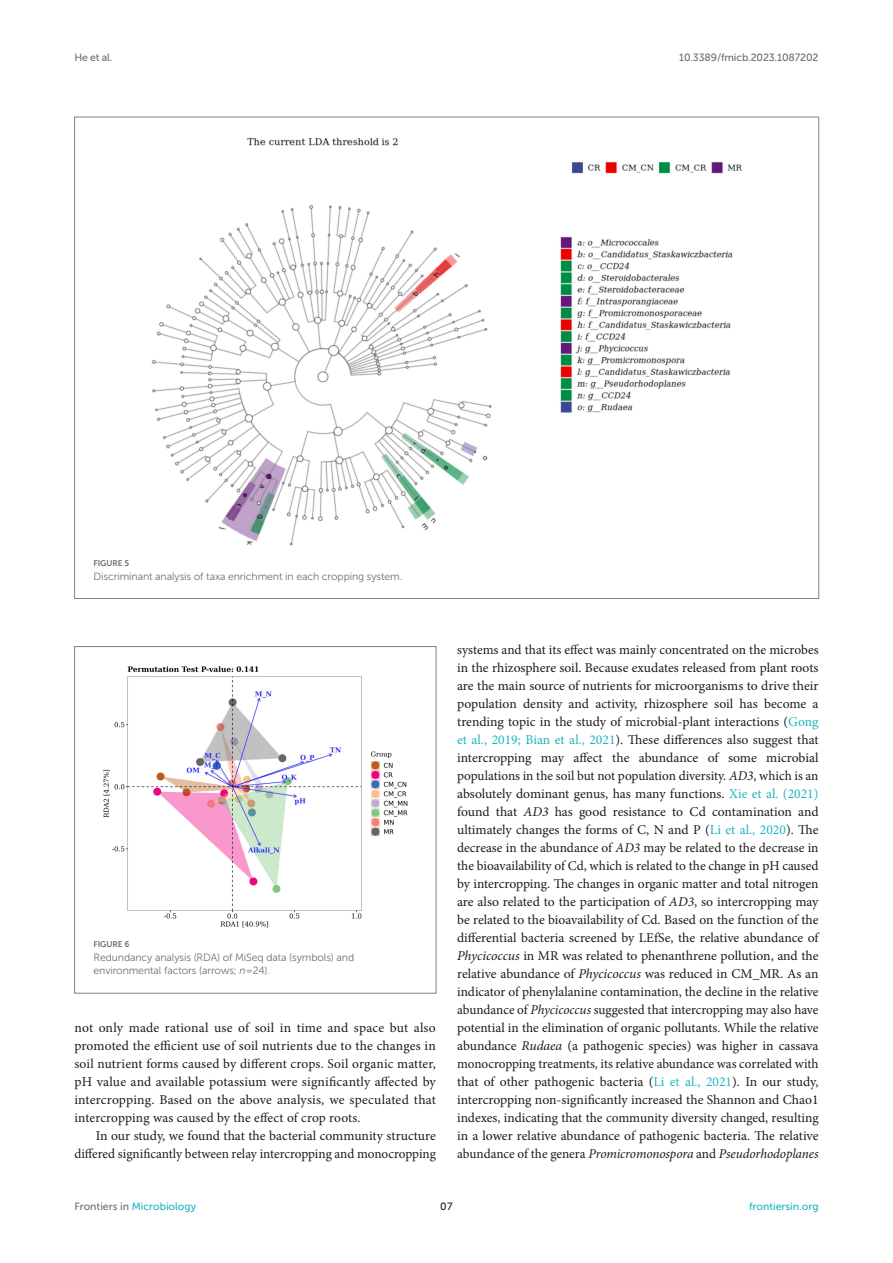
<style>
.page{position:relative;width:893px;height:1263px;background:#fff}
.page>*{position:absolute;margin:0;border:0;box-sizing:border-box;transform-origin:0 0}
.TEXT{font:13.5px/18px "Minion Pro";color:#1b1c1b;text-align:justify}
.FIG_LEG{font:10.5px/13.5px "Museo Sans 300";letter-spacing:-.01em;color:#706f70}
.t1{font:10.5px "Museo Sans 500";color:#1db5c3}
.t2{font:10.5px "Museo Sans 500";letter-spacing:-.015em;color:#706f70}
.t3{font:10.5px "Museo Sans 500";color:#1b1c1b}
.FIG_HD{font:8.25px "Museo Sans 700";letter-spacing:-.01em;color:#706f70}
.s1{font-style:italic}
.s2{color:#1db5c3}
.s3{color:#706f70}
</style>
<div class="page">
<img style="left:151px;top:137px;width:592px;height:409px">
<img style="left:103px;top:666px;width:305px;height:262px">
<div style="left:74px;top:646px;width:362px;height:347px;border:1px solid #808285"></div>
<p class="t2" style="left:74px;top:51px;width:40px">He et al.</p>
<p class="t2" style="left:679px;top:51px;width:141px">10.3389/fmicb.2023.1087202</p>
<p class="FIG_HD" style="left:94px;top:559px;width:37px">FIGURE 5</p>
<p class="FIG_LEG" style="left:94px;top:569px;width:310px">Discriminant analysis of taxa enrichment in each cropping system.</p>
<p class="FIG_HD" style="left:94px;top:940px;width:37px">FIGURE 6</p>
<p class="FIG_LEG" style="left:94px;top:950px;width:262px">Redundancy analysis (RDA) of MiSeq data (symbols) and environmental factors (arrows; <span class="s1">n</span> = 24).</p>
<p class="TEXT" style="left:74px;top:1019px;width:363px">not only made rational use of soil in time and space but also promoted the efficient use of soil nutrients due to the changes in soil nutrient forms caused by different crops. Soil organic matter, pH value and available potassium were significantly affected by intercropping. Based on the above analysis, we speculated that intercropping was caused by the effect of crop roots.</p>
<p class="TEXT" style="left:74px;top:1127px;width:363px;text-align:right">In our study, we found that the bacterial community structure differed significantly between relay intercropping and monocropping</p>
<p class="TEXT" style="left:457px;top:641px;width:363px">systems and that its effect was mainly concentrated on the microbes in the rhizosphere soil. Because exudates released from plant roots are the main source of nutrients for microorganisms to drive their population density and activity, rhizosphere soil has become a trending topic in the study of microbial-plant interactions (<span class="s2">Gong et al., 2019; Bian et al., 2021</span>). These differences also suggest that intercropping may affect the abundance of some microbial populations in the soil but not population diversity. <span class="s1">AD3</span>, which is an absolutely dominant genus, has many functions. <span class="s2">Xie et al. (2021) </span>found that <span class="s1">AD3</span> has good resistance to Cd contamination and ultimately changes the forms of C, N and P (<span class="s2">Li et al., 2020</span>). The decrease in the abundance of <span class="s1">AD3</span> may be related to the decrease in the bioavailability of Cd, which is related to the change in pH caused by intercropping. The changes in organic matter and total nitrogen are also related to the participation of <span class="s1">AD3</span>, so intercropping may be related to the bioavailability of Cd. Based on the function of the differential bacteria screened by LEfSe, the relative abundance of <span class="s1">Phycicoccus</span> in MR was related to phenanthrene pollution, and the relative abundance of <span class="s1">Phycicoccus</span> was reduced in CM_MR. As an indicator of phenylalanine contamination, the decline in the relative abundance of <span class="s1">Phycicoccus</span> suggested that intercropping may also have potential in the elimination of organic pollutants. While the relative abundance <span class="s1">Rudaea</span> (a pathogenic species) was higher in cassava monocropping treatments, its relative abundance was correlated with that of other pathogenic bacteria (<span class="s2">Li et al., 2021</span>). In our study, intercropping non-significantly increased the Shannon and Chao1 indexes, indicating that the community diversity changed, resulting in a lower relative abundance of pathogenic bacteria. The relative abundance of the genera <span class="s1">Promicromonospora</span> and <span class="s1">Pseudorhodoplanes</span></p>
<p class="t1" style="left:74px;top:1200px;width:123px"><span class="s3">Frontiers in</span> Microbiology</p>
<p class="t3" style="left:440px;top:1200px;width:14px">07</p>
<p class="t1" style="left:749px;top:1200px;width:71px">frontiersin.org</p>
</div>
